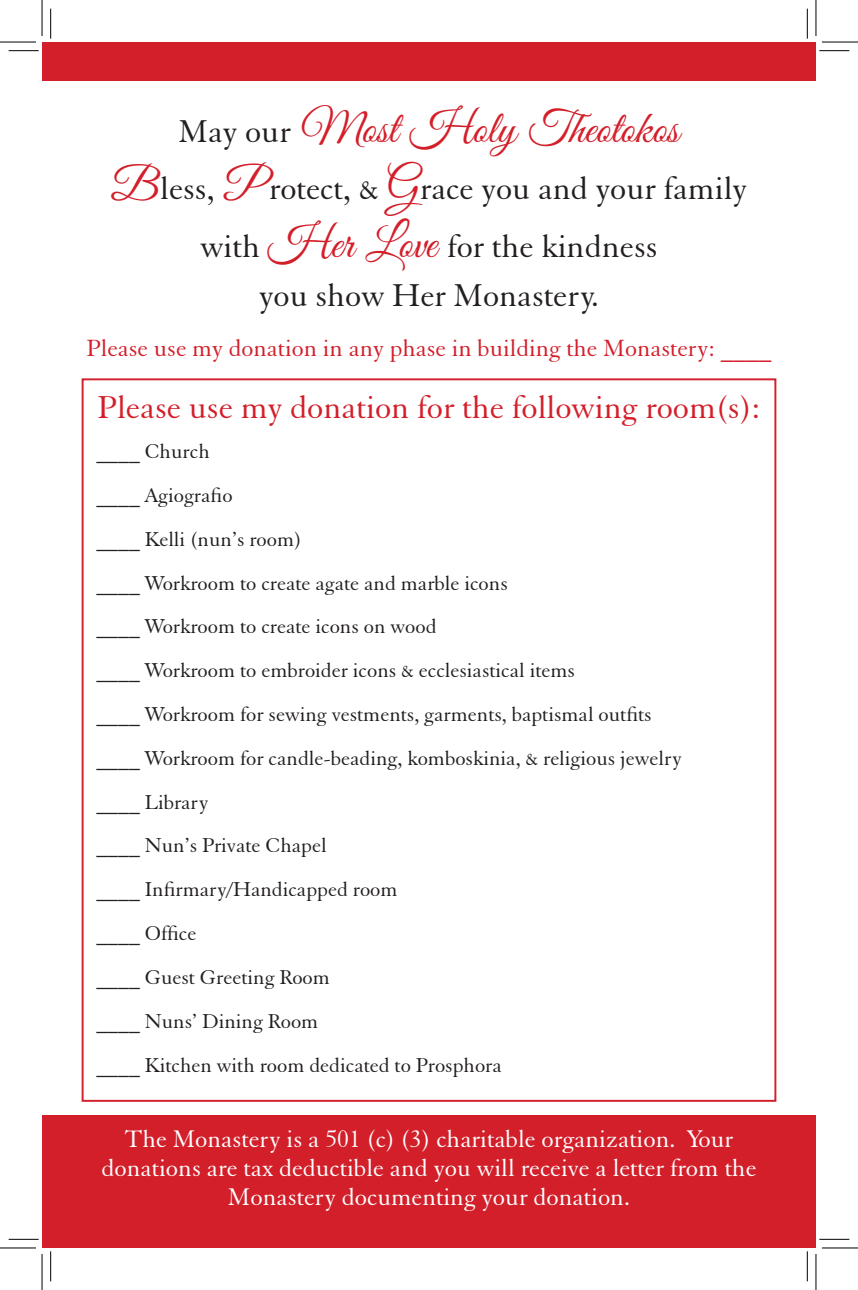
<style>
.page{position:relative;width:858px;height:1290px;background:#fff}
.page>*{position:absolute;margin:0;border:0;box-sizing:border-box;transform-origin:0 0}
.t1{font:45.6px "Great Vibes";color:#d31f2a}
.t2{font:34.2px "Elegant Garamond BT";color:#231f20}
.t3{font:34.2px "Elegant Garamond BT";color:#d31f2a}
.t4{font:26px/28.8px "Elegant Garamond BT";color:#fff;text-align:center}
.t5{font:25.4px "Elegant Garamond BT";color:#d31f2a}
.t6{font:21.6px "Elegant Garamond BT";color:#231f20}
.s1{font-family:"Elegant Garamond BT";font-size:34.2px;color:#231f20}
.s2{font-family:"Great Vibes";font-size:45.6px;color:#d31f2a}
</style>
<div class="page">
<div style="left:42px;top:1115px;width:773px;height:132px;background:#d31f2a"></div>
<div style="left:42px;top:42px;width:773px;height:39px;background:#d31f2a"></div>
<hr style="left:9px;top:50px;width:30px;height:1px;background:#000">
<hr style="left:819px;top:50px;width:30px;height:1px;background:#000">
<hr style="left:9px;top:1238px;width:30px;height:1px;background:#000">
<hr style="left:819px;top:1238px;width:30px;height:1px;background:#000">
<hr style="left:50px;top:9px;width:1px;height:30px;background:#000">
<hr style="left:50px;top:1251px;width:1px;height:30px;background:#000">
<hr style="left:806px;top:9px;width:1px;height:30px;background:#000">
<hr style="left:806px;top:1251px;width:1px;height:30px;background:#000">
<hr style="left:0;top:42px;width:36px;height:1px;background:#000">
<hr style="left:821px;top:42px;width:36px;height:1px;background:#000">
<hr style="left:0;top:1247px;width:36px;height:1px;background:#000">
<hr style="left:821px;top:1247px;width:36px;height:1px;background:#000">
<hr style="left:42px;top:0;width:1px;height:36px;background:#000">
<hr style="left:42px;top:1253px;width:1px;height:36px;background:#000">
<hr style="left:815px;top:0;width:1px;height:36px;background:#000">
<hr style="left:815px;top:1253px;width:1px;height:36px;background:#000">
<p class="t1" style="left:179px;top:103px;width:502px"><span class="s1">May our</span> Most Holy Theotokos</p>
<p class="t2" style="left:111px;top:168px;width:637px"><span class="s2">B</span>less, <span class="s2">P</span>rotect, &amp;<span class="s2">G</span>race you and your family</p>
<p class="t2" style="left:200px;top:225px;width:458px">with <span class="s2">Her Love</span> for the kindness</p>
<p class="t2" style="left:259px;top:275px;width:341px">you show Her Monastery.</p>
<p class="t5" style="left:86px;top:332px;width:686px">Please use my donation in any phase in building the Monastery: ____</p>
<p class="t3" style="left:97px;top:387px;width:664px">Please use my donation for the following room(s):</p>
<p class="t6" style="left:96px;top:438px;width:115px">____ Church</p>
<p class="t6" style="left:96px;top:482px;width:138px">____ Agiografio</p>
<p class="t6" style="left:96px;top:526px;width:207px">____ Kelli (nun’s room)</p>
<p class="t6" style="left:96px;top:570px;width:413px">____ Workroom to create agate and marble icons</p>
<p class="t6" style="left:96px;top:613px;width:341px">____ Workroom to create icons on wood</p>
<p class="t6" style="left:96px;top:657px;width:480px">____ Workroom to embroider icons &amp; ecclesiastical items</p>
<p class="t6" style="left:96px;top:701px;width:556px">____ Workroom for sewing vestments, garments, baptismal outfits</p>
<p class="t6" style="left:96px;top:745px;width:586px">____ Workroom for candle-beading, komboskinia, &amp; religious jewelry</p>
<p class="t6" style="left:96px;top:789px;width:113px">____ Library</p>
<p class="t6" style="left:96px;top:832px;width:232px">____ Nun’s Private Chapel</p>
<p class="t6" style="left:96px;top:876px;width:302px">____ Infirmary/Handicapped room</p>
<p class="t6" style="left:96px;top:920px;width:101px">____ Office</p>
<p class="t6" style="left:96px;top:964px;width:235px">____ Guest Greeting Room</p>
<p class="t6" style="left:96px;top:1007px;width:223px">____ Nuns’ Dining Room</p>
<p class="t6" style="left:96px;top:1051px;width:407px">____ Kitchen with room dedicated to Prosphora</p>
<p class="t4" style="left:101px;top:1123px;width:656px">The Monastery is a 501 (c) (3) charitable organization. Your donations are tax deductible and you will receive a letter from the<br>Monastery documenting your donation.</p>
</div>
